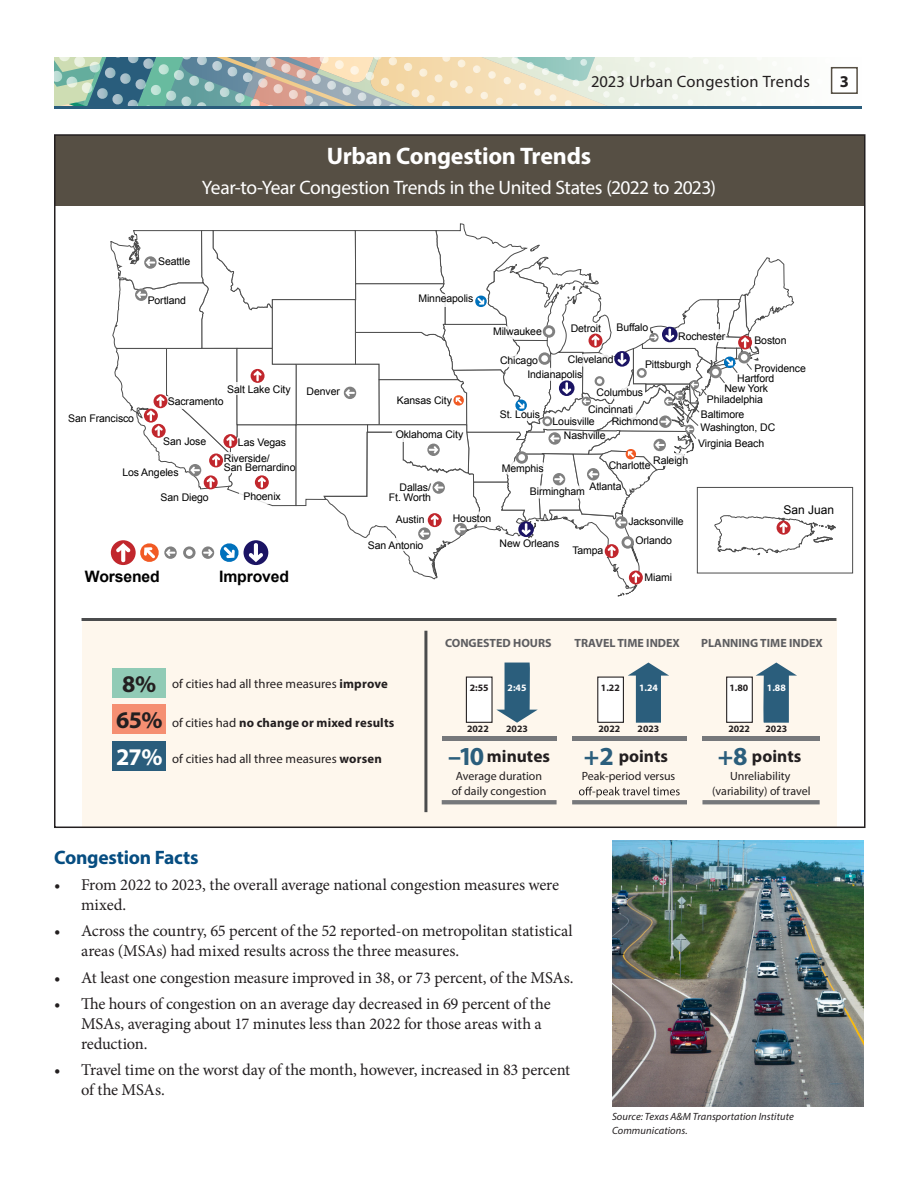
<style>
.page{position:relative;width:918px;height:1188px;background:#fff}
.page>*{position:absolute;margin:0;border:0;box-sizing:border-box;transform-origin:0 0}
.t1{font:700 24px "Myriad Pro";letter-spacing:-.015em;color:#fff}
.t2{font:19.5px "Myriad Pro";letter-spacing:-.02em;color:#fff}
.t3{font:700 19.5px "Myriad Pro";letter-spacing:-.01em;color:#064d81}
.t4{font:700 17.4px "Myriad Pro";color:#231f20}
.t5{font:16.5px/19.8px "Minion Pro";letter-spacing:-.01em;color:#231f20}
.t6{font:16.5px "Myriad Pro";letter-spacing:.015em;color:#231f20}
.t7{font:700 16.5px "Myriad Pro";color:#231f20}
.t8{font:700 15.75px "Arial";letter-spacing:-.01em;color:#000}
.graphic{font:12.75px "Myriad Pro";letter-spacing:.005em;color:#231f20}
.graphic-2{font:700 12.75px "Myriad Pro";letter-spacing:.01em;color:#231f20}
.t9{font:12px/14.2px "Myriad Pro";color:#231f20;text-align:center}
.t10{font:700 12px "Myriad Pro";color:#5d5d60}
.t11{font:12px "Arial";color:#000}
.t12{font:10.5px/10.5px "Arial";letter-spacing:-.01em;color:#000}
.t13{font:italic 10.5px/13.5px "Myriad Pro";letter-spacing:.01em;color:#231f20}
.t14{font:700 9.75px "Myriad Pro";color:#231f20}
.t15{font:700 9.75px "Myriad Pro";color:#fff}
.s1{font-weight:700;font-size:24px}
.s2{font-weight:700}
.s3{font-size:24px}
.s4{font-weight:400}
.s5{font-weight:700;font-size:24px;color:#fff}
.s6{font-size:26.1px;color:#2b5e7c}
</style>
<div class="page">
<svg style="left:54px;top:57px;width:781px;height:49px"></svg>
<hr style="left:54px;top:106px;width:810px;height:3px;background:#2a5d7c">
<div style="left:82px;top:618px;width:755px;height:209px;background:#fef7ed"></div>
<div style="left:54px;top:135px;width:810px;height:70px;background:#564f44"></div>
<svg style="left:110px;top:223px;width:726px;height:374px"></svg>
<hr style="left:82px;top:618px;width:754px;height:3px;background:#4b4c4d">
<hr style="left:424px;top:631px;width:3px;height:181px;background:#4b4c4d">
<div style="left:112px;top:668px;width:54px;height:30px;background:#91cbb6"></div>
<div style="left:112px;top:704px;width:54px;height:30px;background:#f58f72"></div>
<div style="left:112px;top:741px;width:54px;height:29px;background:#2a5d7c"></div>
<hr style="left:442px;top:800px;width:115px;height:4px;background:#76787b">
<hr style="left:442px;top:737px;width:115px;height:4px;background:#76787b">
<hr style="left:572px;top:800px;width:115px;height:4px;background:#76787b">
<hr style="left:572px;top:737px;width:115px;height:4px;background:#76787b">
<hr style="left:702px;top:800px;width:118px;height:4px;background:#76787b">
<hr style="left:703px;top:737px;width:117px;height:4px;background:#76787b">
<svg style="left:579px;top:787px;width:101px;height:11px"></svg>
<svg style="left:496px;top:662px;width:42px;height:61px"></svg>
<div style="left:466px;top:677px;width:27px;height:46px;background:#fff;border:1px solid #231f20"></div>
<svg style="left:628px;top:663px;width:41px;height:60px"></svg>
<div style="left:597px;top:677px;width:27px;height:46px;background:#fff;border:1px solid #231f20"></div>
<svg style="left:756px;top:663px;width:41px;height:60px"></svg>
<div style="left:726px;top:677px;width:27px;height:46px;background:#fff;border:1px solid #231f20"></div>
<img style="left:612px;top:841px;width:252px;height:266px">
<div style="left:832px;top:68px;width:25px;height:25px;background:#fff"></div>
<div style="left:831px;top:67px;width:27px;height:27px;border:2px solid #564f44"></div>
<div style="left:862px;top:24px;width:44px;height:88px;background:#fff"></div>
<h3 class="t6" style="left:591px;top:71px;width:220px">2023 Urban Congestion Trends</h3>
<h3 class="t7" style="left:840px;top:70px;width:11px">3</h3>
<h1 class="t1" style="left:327px;top:140px;width:266px">Urban Congestion Trends</h1>
<h1 class="t2" style="left:202px;top:176px;width:516px">Year-to-Year Congestion Trends in the United States (2022 to 2023)</h1>
<p class="t12" style="left:158px;top:256px;width:34px">Seattle</p>
<p class="t12" style="left:148px;top:295px;width:40px">Portland</p>
<p class="t12" style="left:418px;top:294px;width:56px">Minneapolis</p>
<p class="t12" style="left:227px;top:384px;width:65px">Salt Lake City</p>
<p class="t12" style="left:68px;top:413px;width:67px">San Francisco</p>
<p class="t12" style="left:168px;top:396px;width:57px">Sacramento</p>
<p class="t12" style="left:163px;top:436px;width:45px">San Jose</p>
<p class="t12" style="left:238px;top:438px;width:50px">Las Vegas</p>
<p class="t12" style="left:122px;top:467px;width:58px">Los Angeles</p>
<p class="t12" style="left:161px;top:492px;width:50px">San Diego</p>
<p class="t12" style="left:224px;top:454px;width:73px;line-height:9px">Riverside/<br>San Bernardino</p>
<p class="t12" style="left:244px;top:491px;width:39px">Phoenix</p>
<p class="t12" style="left:307px;top:387px;width:35px">Denver</p>
<p class="t8" style="left:85px;top:566px;width:76px">Worsened</p>
<p class="t8" style="left:219px;top:566px;width:71px">Improved</p>
<p class="t12" style="left:493px;top:326px;width:50px">Milwaukee</p>
<p class="t12" style="left:571px;top:323px;width:32px">Detroit</p>
<p class="t12" style="left:616px;top:322px;width:33px">Buffalo</p>
<p class="t12" style="left:678px;top:331px;width:49px">Rochester</p>
<p class="t12" style="left:754px;top:336px;width:34px">Boston</p>
<p class="t12" style="left:737px;top:364px;width:70px;line-height:9.6px;text-indent:17px">Providence<br>Hartford</p>
<p class="t12" style="left:568px;top:354px;width:47px">Cleveland</p>
<p class="t12" style="left:500px;top:355px;width:39px">Chicago</p>
<p class="t12" style="left:645px;top:359px;width:48px">Pittsburgh</p>
<p class="t12" style="left:527px;top:369px;width:56px">Indianapolis</p>
<p class="t12" style="left:564px;top:414px;width:43px;line-height:14.7px;text-indent:-11px">Louisville<br>Nashville</p>
<p class="t12" style="left:502px;top:463px;width:43px">Memphis</p>
<p class="t12" style="left:530px;top:486px;width:57px">Birmingham</p>
<p class="t12" style="left:707px;top:383px;width:63px;line-height:11.1px;text-indent:18px">New York<br>Philadelphia</p>
<p class="t12" style="left:701px;top:408px;width:76px;line-height:13.4px">Baltimore<br>Washington, DC</p>
<p class="t12" style="left:588px;top:384px;width:57px;line-height:16.5px;text-indent:9px">Columbus<br>Cincinnati</p>
<p class="t12" style="left:397px;top:395px;width:56px">Kansas City</p>
<p class="t12" style="left:500px;top:409px;width:42px">St. Louis</p>
<p class="t12" style="left:612px;top:416px;width:48px">Richmond</p>
<p class="t12" style="left:653px;top:455px;width:36px">Raleigh</p>
<p class="t12" style="left:396px;top:430px;width:69px">Oklahoma City</p>
<p class="t12" style="left:698px;top:438px;width:68px">Virginia Beach</p>
<p class="t12" style="left:609px;top:460px;width:43px">Charlotte</p>
<p class="t12" style="left:589px;top:481px;width:34px">Atlanta</p>
<p class="t12" style="left:389px;top:482px;width:44px;text-align:right">Dallas/<br>Ft. Worth</p>
<p class="t12" style="left:396px;top:515px;width:30px">Austin</p>
<p class="t11" style="left:783px;top:502px;width:52px">San Juan</p>
<p class="t12" style="left:453px;top:513px;width:40px">Houston</p>
<p class="t12" style="left:628px;top:512px;width:57px;line-height:18.8px;text-align:center">Jacksonville<br>Orlando</p>
<p class="t12" style="left:645px;top:573px;width:29px">Miami</p>
<p class="t12" style="left:368px;top:540px;width:57px">San Antonio</p>
<p class="t12" style="left:500px;top:539px;width:61px">New Orleans</p>
<p class="t12" style="left:572px;top:545px;width:33px">Tampa</p>
<p class="t10" style="left:445px;top:636px;width:108px">CONGESTED HOURS</p>
<p class="t10" style="left:575px;top:636px;width:107px">TRAVEL TIME INDEX</p>
<p class="t10" style="left:701px;top:636px;width:123px">PLANNING TIME INDEX</p>
<p class="graphic" style="left:122px;top:676px;width:267px"><span class="s1">8%</span> of cities had all three measures <span class="s2">improve</span></p>
<p class="graphic-2" style="left:116px;top:715px;width:280px"><span class="s3">65%</span> <span class="s4">of cities had</span> no change or mixed results</p>
<p class="graphic" style="left:116px;top:750px;width:267px"><span class="s5">27%</span> of cities had all three measures <span class="s2">worsen</span></p>
<p class="t14" style="left:470px;top:681px;width:20px">2:55</p>
<p class="t14" style="left:601px;top:681px;width:20px">1.22</p>
<p class="t15" style="left:639px;top:681px;width:20px">1.24</p>
<p class="t14" style="left:729px;top:681px;width:20px">1.80</p>
<p class="t15" style="left:767px;top:681px;width:20px">1.88</p>
<p class="t15" style="left:508px;top:681px;width:20px">2:45</p>
<p class="t14" style="left:467px;top:723px;width:23px">2022</p>
<p class="t14" style="left:506px;top:723px;width:23px">2023</p>
<p class="t14" style="left:728px;top:723px;width:23px">2022</p>
<p class="t14" style="left:766px;top:723px;width:23px">2023</p>
<p class="t9" style="left:452px;top:769px;width:96px">Average duration of daily congestion</p>
<p class="t9" style="left:582px;top:769px;width:95px">Peak-period versus</p>
<p class="t14" style="left:599px;top:723px;width:23px">2022</p>
<p class="t14" style="left:638px;top:723px;width:23px">2023</p>
<p class="t4" style="left:448px;top:745px;width:103px"><span class="s6">–10</span> minutes</p>
<p class="t4" style="left:584px;top:745px;width:86px"><span class="s6">+2</span> points</p>
<p class="t4" style="left:718px;top:745px;width:85px"><span class="s6">+8</span> points</p>
<p class="t9" style="left:712px;top:769px;width:100px">Unreliability (variability) of travel</p>
<h1 class="t3" style="left:54px;top:844px;width:146px">Congestion Facts</h1>
<p class="t5" style="left:81px;top:875px;width:480px;text-indent:-27px">• From 2022 to 2023, the overall average national congestion measures were mixed.</p>
<p class="t5" style="left:81px;top:921px;width:493px;text-indent:-27px">• Across the country, 65 percent of the 52 reported-on metropolitan statistical areas (MSAs) had mixed results across the three measures.</p>
<p class="t5" style="left:54px;top:968px;width:521px">• At least one congestion measure improved in 38, or 73 percent, of the MSAs.</p>
<p class="t5" style="left:81px;top:994px;width:471px;text-indent:-27px">• The hours of congestion on an average day decreased in 69 percent of the<br>MSAs, averaging about 17 minutes less than 2022 for those areas with a reduction.</p>
<p class="t5" style="left:81px;top:1060px;width:491px;text-indent:-27px">• Travel time on the worst day of the month, however, increased in 83 percent of the MSAs.</p>
<p class="t13" style="left:612px;top:1110px;width:183px">Source: Texas A&amp;M Transportation Institute<br>Communications.</p>
</div>
